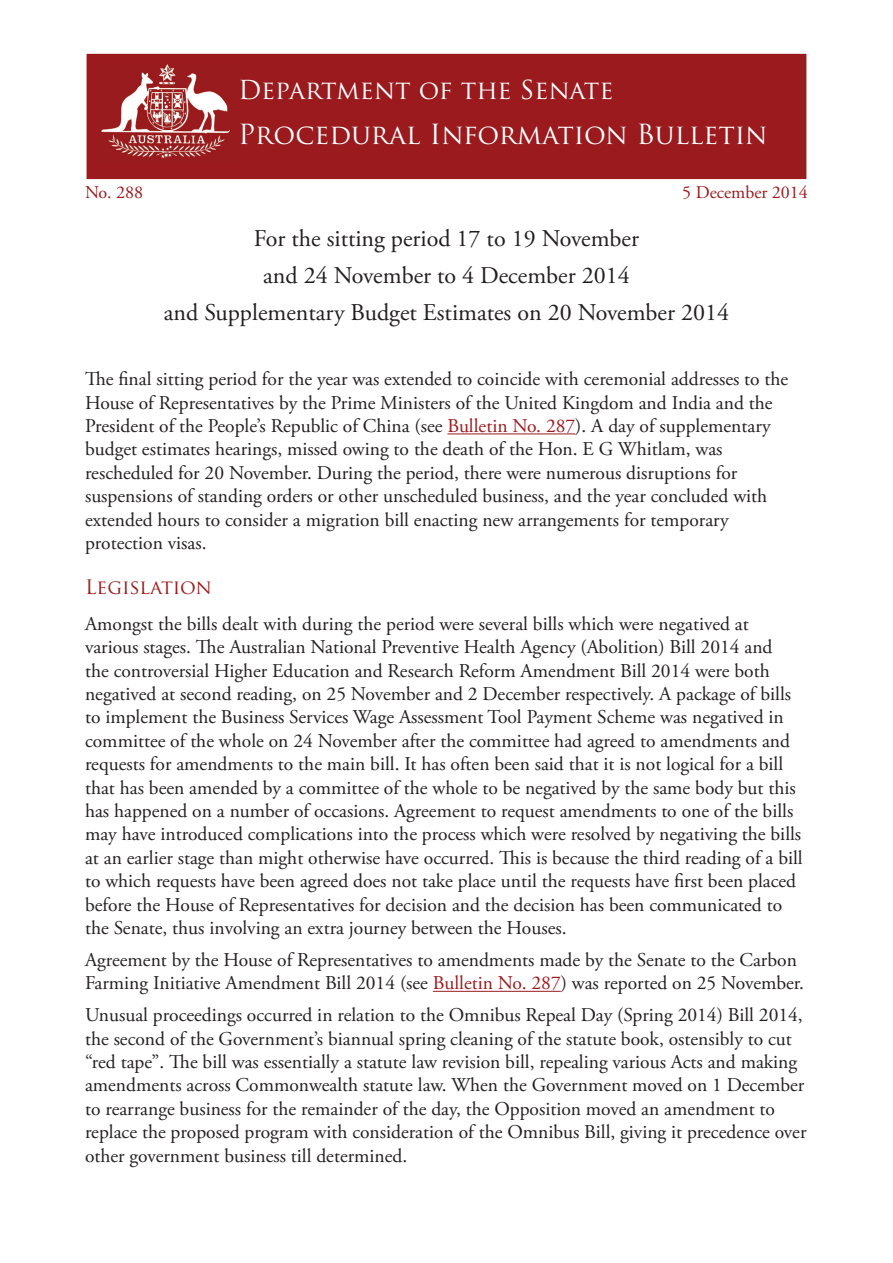
<style>
.page{position:relative;width:893px;height:1263px;background:#fff}
.page>*{position:absolute;margin:0;border:0;box-sizing:border-box;transform-origin:0 0}
.t1{font:27px "Trajan Pro";color:#fff}
.t2{font:25.5px "Trajan Pro";color:#fff}
.Paragraph{font:24px "Adobe Garamond Pro";color:#231f20}
.Paragraph-2{font:19.5px/23.4px "Adobe Garamond Pro";color:#231f20}
.t3{font:19.5px "Trajan Pro";color:#9a1a1e}
.t4{font:18px "Adobe Garamond Pro";color:#9a1a1e}
.s1{color:#9a1a1e}
</style>
<div class="page">
<div style="left:85px;top:52px;width:723px;height:129px;background:#9a1a1e;border:2px solid #fff"></div>
<img style="left:101px;top:64px;width:129px;height:95px">
<hr style="left:447px;top:433px;width:128px;height:1px;background:#9a1a1e">
<hr style="left:433px;top:991px;width:128px;height:1px;background:#9a1a1e">
<p class="t2" style="left:238px;top:74px;width:377px">Department of the Senate</p>
<p class="t1" style="left:238px;top:117px;width:531px">Procedural Information Bulletin</p>
<p class="t4" style="left:85px;top:182px;width:60px">No. 288</p>
<p class="t4" style="left:682px;top:182px;width:127px">5 December 2014</p>
<p class="Paragraph" style="left:254px;top:224px;width:387px">For the sitting period 17 to 19 November</p>
<p class="Paragraph" style="left:263px;top:261px;width:368px">and 24 November to 4 December 2014</p>
<p class="Paragraph" style="left:164px;top:298px;width:567px">and Supplementary Budget Estimates on 20 November 2014</p>
<p class="Paragraph-2" style="left:85px;top:368px;width:705px">The final sitting period for the year was extended to coincide with ceremonial addresses to the House of Representatives by the Prime Ministers of the United Kingdom and India and the President of the People’s Republic of China (see <span class="s1">Bulletin No. 287</span>). A day of supplementary budget estimates hearings, missed owing to the death of the Hon. E G Whitlam, was rescheduled for 20 November. During the period, there were numerous disruptions for suspensions of standing orders or other unscheduled business, and the year concluded with extended hours to consider a migration bill enacting new arrangements for temporary protection visas.</p>
<p class="t3" style="left:85px;top:574px;width:128px">Legislation</p>
<p class="Paragraph-2" style="left:85px;top:613px;width:719px">Amongst the bills dealt with during the period were several bills which were negatived at various stages. The Australian National Preventive Health Agency (Abolition) Bill 2014 and<br>the controversial Higher Education and Research Reform Amendment Bill 2014 were both negatived at second reading, on 25 November and 2 December respectively. A package of bills to implement the Business Services Wage Assessment Tool Payment Scheme was negatived in committee of the whole on 24 November after the committee had agreed to amendments and requests for amendments to the main bill. It has often been said that it is not logical for a bill that has been amended by a committee of the whole to be negatived by the same body but this has happened on a number of occasions. Agreement to request amendments to one of the bills may have introduced complications into the process which were resolved by negativing the bills at an earlier stage than might otherwise have occurred. This is because the third reading of a bill to which requests have been agreed does not take place until the requests have first been placed before the House of Representatives for decision and the decision has been communicated to the Senate, thus involving an extra journey between the Houses.</p>
<p class="Paragraph-2" style="left:85px;top:949px;width:721px">Agreement by the House of Representatives to amendments made by the Senate to the Carbon<br>Farming Initiative Amendment Bill 2014 (see <span class="s1">Bulletin No. 287</span>) was reported on 25 November.</p>
<p class="Paragraph-2" style="left:85px;top:1004px;width:723px">Unusual proceedings occurred in relation to the Omnibus Repeal Day (Spring 2014) Bill 2014, the second of the Government’s biannual spring cleaning of the statute book, ostensibly to cut “red tape”. The bill was essentially a statute law revision bill, repealing various Acts and making amendments across Commonwealth statute law. When the Government moved on 1 December to rearrange business for the remainder of the day, the Opposition moved an amendment to replace the proposed program with consideration of the Omnibus Bill, giving it precedence over other government business till determined.</p>
</div>
